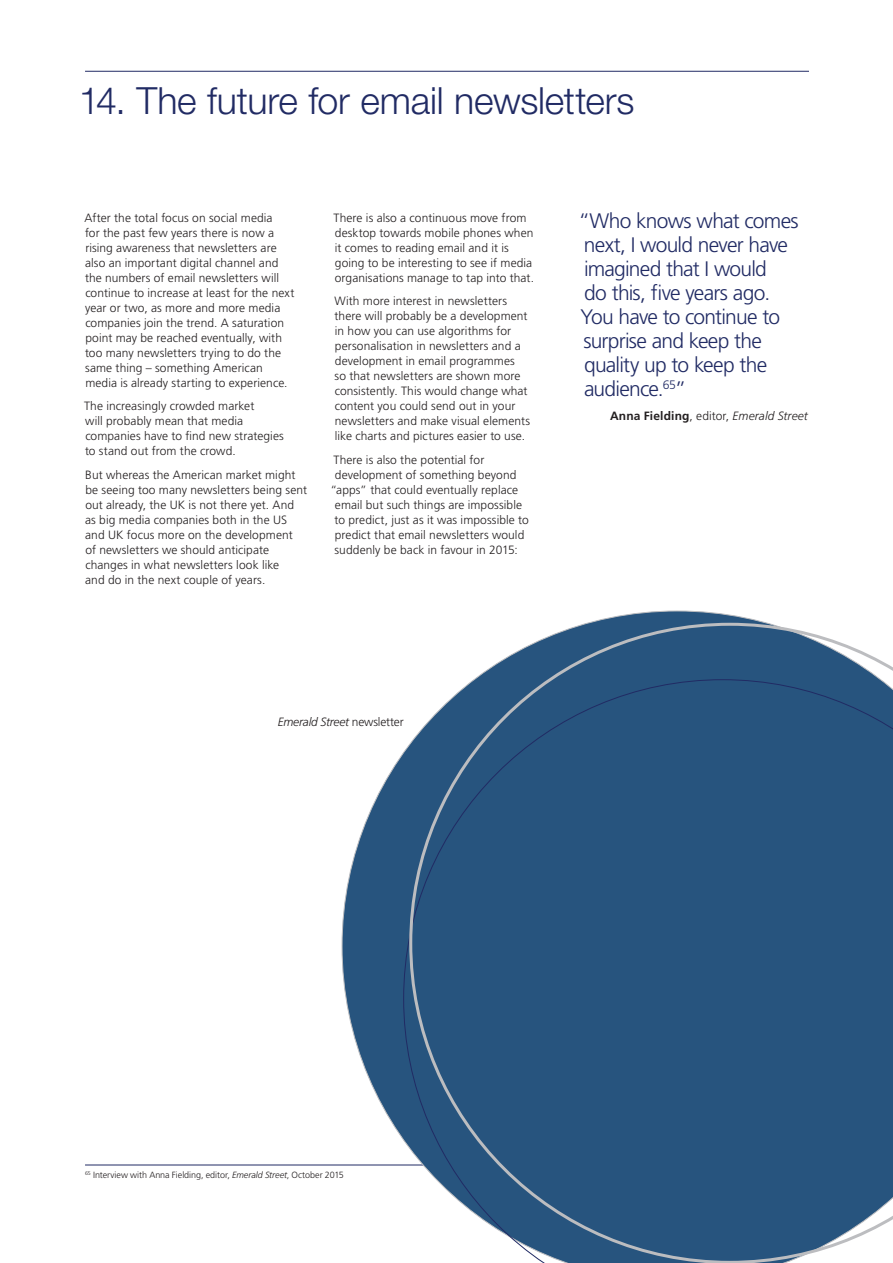
<style>
.page{position:relative;width:893px;height:1263px;background:#fff}
.page>*{position:absolute;margin:0;border:0;box-sizing:border-box;transform-origin:0 0}
.t1{font:300 37.5px "Helvetica Neue LT Pro";letter-spacing:-.005em;color:#212b64}
.t2{font:300 21px/24px "Frutiger LT Pro";letter-spacing:-.035em;color:#212b64}
.t3{font:300 12px/15px "Frutiger LT Pro";letter-spacing:.005em;color:#231f20}
.t4{font:italic 300 12px "Frutiger LT Pro";letter-spacing:-.01em;color:#231f20}
.t5{font:300 9px "Frutiger LT Pro";letter-spacing:-.005em;color:#231f20}
.s1{font-weight:700;font-style:normal}
.s2{font-style:normal}
.s3{font-style:italic}
</style>
<div class="page">
<hr style="left:85px;top:71px;width:724px;height:1px;background:#212b64">
<hr style="left:85px;top:1165px;width:723px;height:1px;background:#212b64">
<svg style="left:342px;top:610px;width:426px;height:556px"></svg>
<svg style="left:409px;top:623px;width:484px;height:640px;background:#386187"></svg>
<h1 class="t1" style="left:79px;top:78px;width:557px">14. The future for email newsletters</h1>
<p class="t3" style="left:84px;top:210px;width:211px">After the total focus on social media<br>for the past few years there is now a rising awareness that newsletters are also an important digital channel and the numbers of email newsletters will continue to increase at least for the next year or two, as more and more media companies join the trend. A saturation point may be reached eventually, with too many newsletters trying to do the same thing – something American media is already starting to experience.</p>
<p class="t3" style="left:84px;top:399px;width:201px">The increasingly crowded market<br>will probably mean that media companies have to find new strategies to stand out from the crowd.</p>
<p class="t3" style="left:85px;top:467px;width:223px">But whereas the American market might be seeing too many newsletters being sent out already, the UK is not there yet. And as big media companies both in the US and UK focus more on the development<br>of newsletters we should anticipate changes in what newsletters look like<br>and do in the next couple of years.</p>
<p class="t3" style="left:333px;top:210px;width:202px">There is also a continuous move from desktop towards mobile phones when it comes to reading email and it is going to be interesting to see if media organisations manage to tap into that.</p>
<p class="t3" style="left:334px;top:294px;width:197px">With more interest in newsletters there will probably be a development in how you can use algorithms for personalisation in newsletters and a development in email programmes<br>so that newsletters are shown more consistently. This would change what content you could send out in your newsletters and make visual elements like charts and pictures easier to use.</p>
<p class="t3" style="left:333px;top:452px;width:152px">There is also the potential for</p>
<p class="t3" style="left:335px;top:467px;width:183px">development of something beyond</p>
<p class="t3" style="left:330px;top:482px;width:189px">“apps” that could eventually replace</p>
<p class="t3" style="left:335px;top:497px;width:189px">email but such things are impossible</p>
<p class="t3" style="left:334px;top:512px;width:196px">to predict, just as it was impossible to</p>
<p class="t3" style="left:335px;top:527px;width:191px">predict that email newsletters would</p>
<p class="t3" style="left:335px;top:542px;width:185px">suddenly be back in favour in 2015:</p>
<h2 class="t2" style="left:578px;top:209px;width:222px">“Who knows what comes next, I would never have imagined that I would<br>do this, five years ago.<br>You have to continue to surprise and keep the quality up to keep the audience.<sup>65</sup>”</h2>
<p class="t4" style="left:610px;top:409px;width:199px"><span class="s1">Anna Fielding</span><span class="s2">, editor,</span> Emerald Street</p>
<p class="t4" style="left:278px;top:715px;width:127px">Emerald Street <span class="s2">newsletter</span></p>
<p class="t5" style="left:85px;top:1169px;width:260px"><sup>65</sup> Interview with Anna Fielding, editor, <span class="s3">Emerald Street</span>, October 2015</p>
</div>
